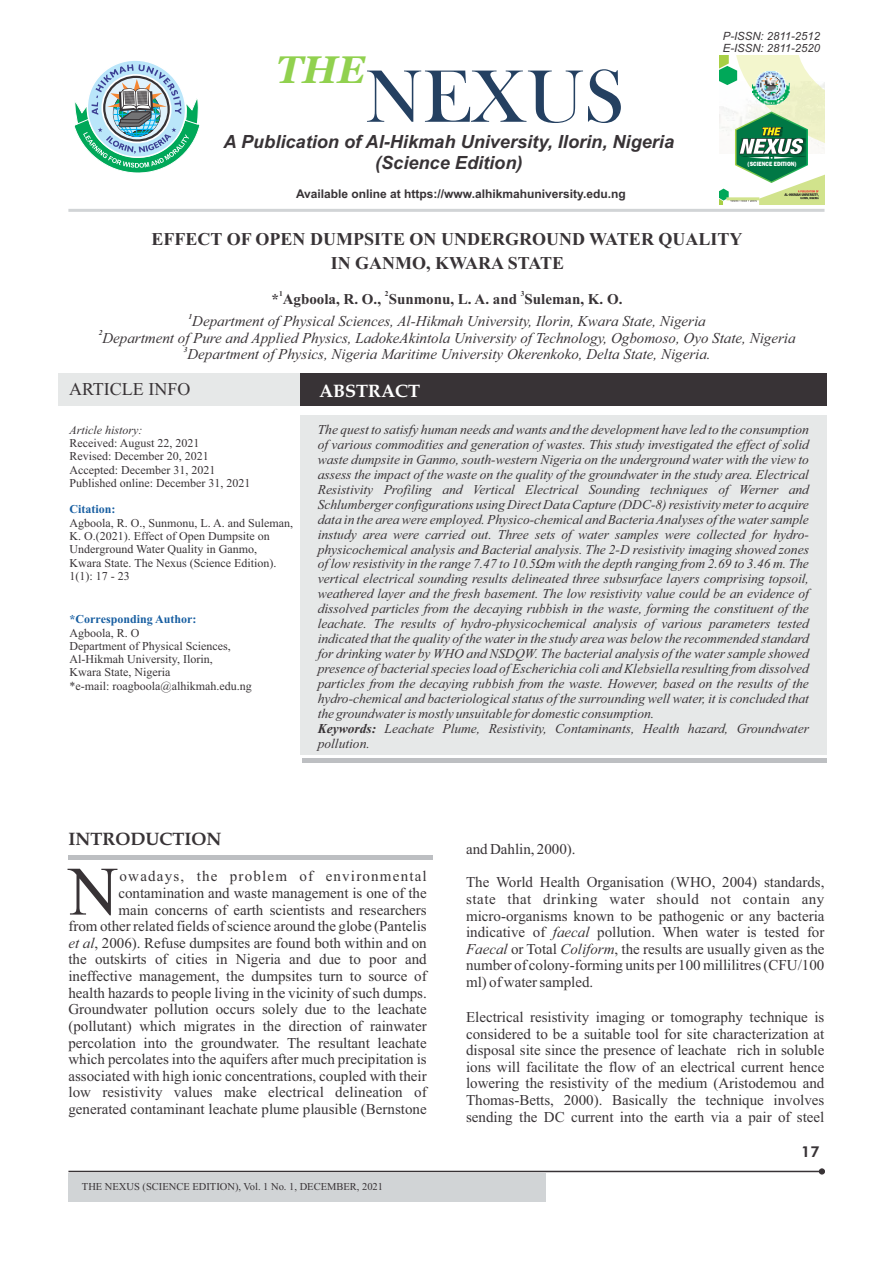
<style>
.page{position:relative;width:893px;height:1263px;background:#fff}
.page>*{position:absolute;margin:0;border:0;box-sizing:border-box;transform-origin:0 0}
.t1{font:76.8px "Bask Old Face";color:#244061}
.t2{font:69.15px "Times New Roman";color:#383336}
.t3{font:italic 700 38.4px "Georgia";color:#91d14f}
.t4{font:italic 700 18.15px/20.2px "Arial";color:#383336;text-align:center}
.t5{font:700 18px/23.9px "Times New Roman";color:#383336;text-align:center}
.t6{font:700 18px "Book Antiqua";color:#383336}
.t7{font:18px "Times New Roman";color:#383336}
.t8{font:700 18px "Book Antiqua";color:#fff}
.t9{font:15px/16.6px "Times New Roman";color:#383336;text-align:justify}
.t10{font:italic 15px "Times New Roman";color:#383336}
.t11{font:700 15px "Times New Roman";color:#383336}
.t12{font:15px "Times New Roman";letter-spacing:.08em;color:#383336}
.t13{font:800 15px "Futura BT";color:#383336}
.t14{font:italic 13.5px/15px "Times New Roman";color:#383336}
.t15{font:12px/13.4px "Times New Roman";color:#383336}
.t16{font:700 12px "Arial";color:#383336}
.t17{font:700 12px "Times New Roman";color:#175ea1}
.t18{font:italic 12px "Times New Roman";color:#383336}
.t19{font:italic 11.25px/12.6px "Arial";color:#383336}
.t20{font:10.5px "Times New Roman";color:#383336}
.t21{font:700 7.5px "Times New Roman";color:#383336}
.t22{font:italic 700 7.5px "Times New Roman";color:#383336}
.t23{font:6.15px "Frankfurt Gothic Heavy";color:#fff;scale:.87 1}
.s1{font-weight:700}
.s2{font-style:italic}
</style>
<div class="page">
<div style="left:58px;top:374px;width:769px;height:32px;background:#e6e8e8"></div>
<div style="left:300px;top:415px;width:527px;height:340px;background:#e6e8e8"></div>
<div style="left:300px;top:374px;width:527px;height:32px;background:#383336"></div>
<div style="left:302px;top:758px;width:525px;height:5px;background:#bdbfc2"></div>
<hr style="left:68px;top:209px;width:756px;height:3px;background:#d1d4d6">
<div style="left:68px;top:855px;width:365px;height:5px;background:#bdbfc2"></div>
<hr style="left:68px;top:1171px;width:757px;height:1px;background:#383336">
<div style="left:68px;top:1173px;width:478px;height:28px;background:#d1d4d6"></div>
<svg style="left:819px;top:1169px;width:6px;height:5px"></svg>
<svg style="left:74px;top:61px;width:126px;height:112px"></svg>
<svg style="left:719px;top:56px;width:105px;height:149px"></svg>
<hr style="left:726px;top:197px;width:33px;height:3px;background:#d1e38c">
<img style="left:753px;top:71px;width:38px;height:35px">
<h3 class="t3" style="left:276px;top:54px;width:90px">THE</h3>
<h1 class="t1" style="left:365px;top:69px;width:260px">NEXUS</h1>
<h3 class="t4" style="left:223px;top:133px;width:452px">A Publication of Al-Hikmah University, Ilorin, Nigeria (Science Edition)</h3>
<p class="t16" style="left:296px;top:189px;width:331px">Available online at https://www.alhikmahuniversity.edu.ng</p>
<p class="t19" style="left:723px;top:31px;width:99px">P-ISSN: 2811-2512<br>E-ISSN: 2811-2520</p>
<p class="t23" style="left:748px;top:160px;width:58px">(SCIENCE EDITION)</p>
<h3 class="t5" style="left:152px;top:229px;width:592px">EFFECT OF OPEN DUMPSITE ON UNDERGROUND WATER QUALITY<br>IN GANMO, KWARA STATE</h3>
<p class="t21" style="left:279px;top:291px;width:5px">1</p>
<p class="t21" style="left:385px;top:291px;width:5px">2</p>
<p class="t21" style="left:521px;top:291px;width:5px">3</p>
<p class="t11" style="left:272px;top:293px;width:352px">* Agboola, R. O., Sunmonu, L. A. and Suleman, K. O.</p>
<p class="t22" style="left:189px;top:314px;width:5px">1</p>
<p class="t10" style="left:192px;top:316px;width:515px">Department of Physical Sciences, Al-Hikmah University, Ilorin, Kwara State, Nigeria</p>
<p class="t22" style="left:99px;top:330px;width:5px">2</p>
<p class="t10" style="left:102px;top:332px;width:695px">Department of Pure and Applied Physics, LadokeAkintola University of Technology, Ogbomoso, Oyo State, Nigeria</p>
<p class="t22" style="left:184px;top:347px;width:5px">3</p>
<p class="t10" style="left:187px;top:349px;width:525px">Department of Physics, Nigeria Maritime University Okerenkoko, Delta State, Nigeria.</p>
<h3 class="t7" style="left:69px;top:383px;width:123px">ARTICLE INFO</h3>
<p class="t18" style="left:70px;top:425px;width:74px">Article history:</p>
<p class="t15" style="left:70px;top:438px;width:182px">Received: August 22, 2021<br>Revised: December 20, 2021<br>Accepted: December 31, 2021<br>Published online: December 31, 2021</p>
<p class="t17" style="left:70px;top:505px;width:47px">Citation:</p>
<p class="t15" style="left:70px;top:517px;width:225px">Agboola, R. O., Sunmonu, L. A. and Suleman, K. O.(2021). Effect of Open Dumpsite on Underground Water Quality in Ganmo,<br>Kwara State. The Nexus (Science Edition).<br>1(1): 17 - 23</p>
<p class="t17" style="left:70px;top:615px;width:128px">*Corresponding Author:</p>
<p class="t15" style="left:70px;top:627px;width:184px">Agboola, R. O<br>Department of Physical Sciences,<br>Al-Hikmah University, Ilorin,<br>Kwara State, Nigeria<br>*e-mail: roagboola@alhikmah.edu.ng</p>
<h3 class="t8" style="left:319px;top:384px;width:103px">ABSTRACT</h3>
<p class="t14" style="left:318px;top:423px;width:493px">The quest to satisfy human needs and wants and the development have led to the consumption of various commodities and generation of wastes. This study investigated the effect of solid waste dumpsite in Ganmo, south-western Nigeria on the underground water with the view to assess the impact of the waste on the quality of the groundwater in the study area. Electrical Resistivity Profiling and Vertical Electrical Sounding techniques of Werner and Schlumberger configurations using Direct Data Capture (DDC-8) resistivity meter to acquire data in the area were employed. Physico-chemical and Bacteria Analyses of the water sample instudy area were carried out. Three sets of water samples were collected for hydro&shy;physicochemical analysis and Bacterial analysis. The 2-D resistivity imaging showed zones of low resistivity in the range 7.47 to 10.5Ωm with the depth ranging from 2.69 to 3.46 m. The vertical electrical sounding results delineated three subsurface layers comprising topsoil, weathered layer and the fresh basement. The low resistivity value could be an evidence of dissolved particles from the decaying rubbish in the waste, forming the constituent of the leachate. The results of hydro-physicochemical analysis of various parameters tested indicated that the quality of the water in the study area was below the recommended standard for drinking water by WHO and NSDQW. The bacterial analysis of the water sample showed presence of bacterial species load of Escherichia coli and Klebsiella resulting from dissolved particles from the decaying rubbish from the waste. However, based on the results of the hydro-chemical and bacteriological status of the surrounding well water, it is concluded that the groundwater is mostly unsuitable for domestic consumption.<br><span class="s1">Keywords:</span> Leachate Plume, Resistivity, Contaminants, Health hazard, Groundwater pollution.</p>
<h3 class="t6" style="left:68px;top:832px;width:154px">INTRODUCTION</h3>
<h2 class="t2" style="left:68px;top:867px;width:51px">N</h2>
<p class="t12" style="left:120px;top:871px;width:309px">owadays, the problem of environmental</p>
<p class="t9" style="left:68px;top:886px;width:360px;text-align:right">contamination and waste management is one of the<br>main concerns of earth scientists and researchers<br>from other related fields of science around the globe (Pantelis <span class="s2">et al</span>, 2006). Refuse dumpsites are found both within and on the outskirts of cities in Nigeria and due to poor and ineffective management, the dumpsites turn to source of health hazards to people living in the vicinity of such dumps.<br>Groundwater pollution occurs solely due to the leachate (pollutant) which migrates in the direction of rainwater percolation into the groundwater. The resultant leachate which percolates into the aquifers after much precipitation is associated with high ionic concentrations, coupled with their low resistivity values make electrical delineation of generated contaminant leachate plume plausible (Bernstone</p>
<p class="t20" style="left:82px;top:1182px;width:303px">THE NEXUS (SCIENCE EDITION), Vol. 1 No. 1, DECEMBER, 2021</p>
<p class="t9" style="left:466px;top:842px;width:111px">and Dahlin, 2000).</p>
<p class="t9" style="left:466px;top:875px;width:360px">The World Health Organisation (WHO, 2004) standards, state that drinking water should not contain any micro-organisms known to be pathogenic or any bacteria indicative of <span class="s2">faecal</span> pollution. When water is tested for <span class="s2">Faecal</span> or Total <span class="s2">Coliform</span>, the results are usually given as the number of colony-forming units per 100 millilitres (CFU/100 ml) of water sampled.</p>
<p class="t9" style="left:466px;top:1010px;width:360px">Electrical resistivity imaging or tomography technique is considered to be a suitable tool for site characterization at disposal site since the presence of leachate rich in soluble ions will facilitate the flow of an electrical current hence lowering the resistivity of the medium (Aristodemou and Thomas-Betts, 2000). Basically the technique involves sending the DC current into the earth via a pair of steel</p>
<p class="t13" style="left:801px;top:1145px;width:20px">17</p>
</div>
